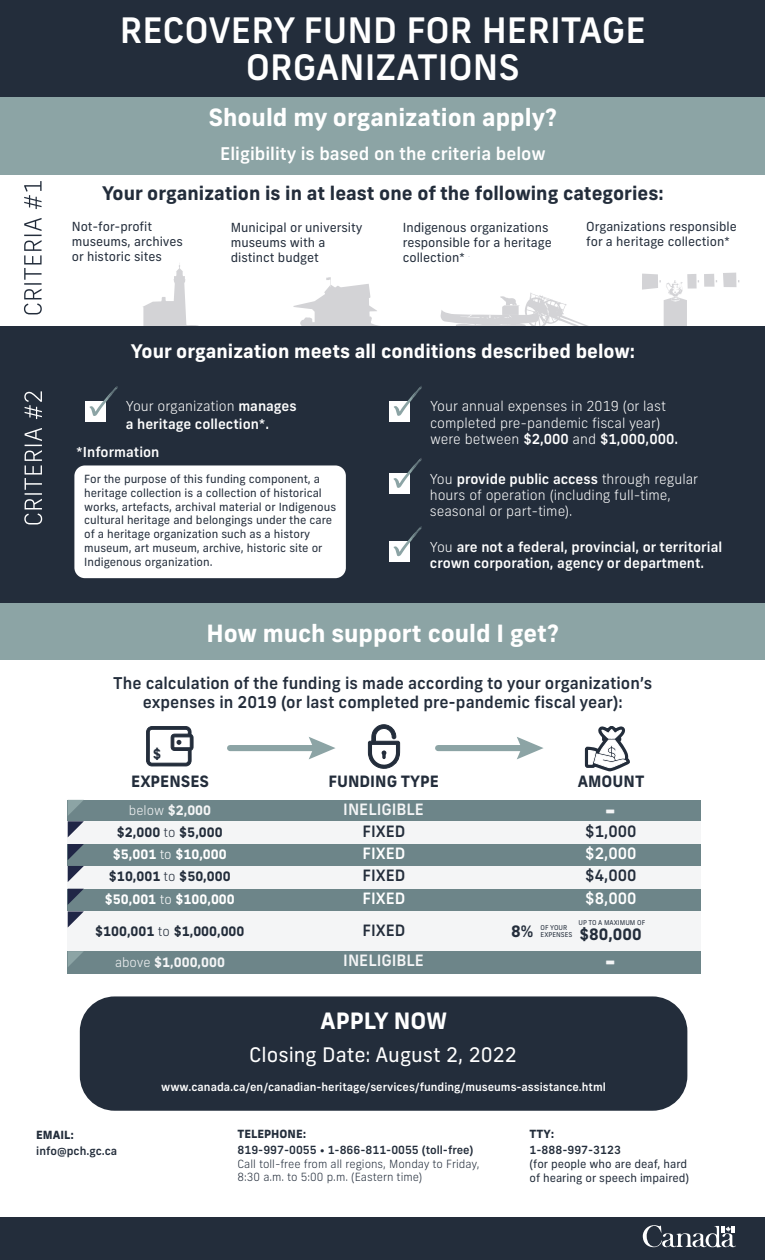
<style>
.page{position:relative;width:765px;height:1260px;background:#fff}
.page>*{position:absolute;margin:0;border:0;box-sizing:border-box;transform-origin:0 0}
.t1{font:500 35px/37.5px "New Frank";color:#fff;text-align:center}
.t2{font:700 26.88px "New Frank";color:#f4f5f6}
.t3{font:700 23.75px "New Frank";color:#fff}
.t4{font:700 22.5px "New Frank";color:#fff}
.t5{font:20px "New Frank";color:#fff}
.t6{font:700 18.75px "New Frank";color:#232d3b}
.t7{font:700 18.75px "New Frank";color:#fff}
.t8{font:500 17.5px "New Frank";color:#fff}
.t9{font:500 16.25px/18.8px "New Frank";color:#232d3b;text-align:center}
.t10{font:700 15.75px "New Frank";color:#232d3b}
.t11{font:500 15.62px "New Frank";color:#232d3b}
.t12{font:700 15.62px "New Frank";color:#232d3b}
.t13{font:500 15.62px "New Frank";color:#fff}
.t14{font:500 15.62px "New Frank";color:#f4f5f6}
.t15{font:700 13.88px "New Frank";color:#232d3b}
.t16{font:300 13.75px/16.2px "New Frank";color:#fff}
.t17{font:500 13.75px/17.5px "New Frank";color:#fff}
.t18{font:700 13px/21.5px "New Frank";color:#232d3b;text-align:center}
.t19{font:700 13px "New Frank";color:#fff}
.t20{font:700 13px "New Frank";color:#f4f5f6}
.t21{font:12.5px/15px "New Frank";color:#232d3b}
.t22{font:11.25px/13.8px "New Frank";color:#232d3b}
.t23{font:500 11.25px "New Frank";color:#fff}
.t24{font:300 11.25px/13.8px "New Frank";color:#232d3b}
.t25{font:500 11.25px "New Frank";color:#232d3b}
.t26{font:800 11.25px "New Frank";color:#232d3b}
.t27{font:6.62px/6.6px "New Frank";color:#232d3b}
.s1{font-weight:300}
.s2{font-weight:500}
.s3{font-weight:300;color:#f4f5f6}
.s4{color:#f4f5f6}
</style>
<div class="page">
<svg style="left:293px;top:277px;width:87px;height:49px"></svg>
<svg style="left:143px;top:263px;width:56px;height:63px"></svg>
<div style="left:0;top:0;width:765px;height:175px;background:#8ca4a5"></div>
<div style="left:0;top:0;width:765px;height:97px;background:#232d3b"></div>
<div style="left:0;top:1217px;width:765px;height:43px;background:#232d3b"></div>
<svg style="left:643px;top:1225px;width:93px;height:23px"></svg>
<div style="left:0;top:326px;width:765px;height:283px;background:#232d3b"></div>
<div style="left:74px;top:465px;width:272px;height:113px;background:#fff;border-radius:10px"></div>
<div style="left:85px;top:401px;width:20px;height:21px;background:#fff"></div>
<svg style="left:90px;top:386px;width:28px;height:30px"></svg>
<div style="left:389px;top:401px;width:21px;height:20px;background:#fff"></div>
<svg style="left:394px;top:386px;width:28px;height:30px"></svg>
<div style="left:389px;top:473px;width:20px;height:20px;background:#fff"></div>
<svg style="left:394px;top:458px;width:28px;height:30px"></svg>
<div style="left:389px;top:541px;width:20px;height:21px;background:#fff"></div>
<svg style="left:394px;top:526px;width:28px;height:30px"></svg>
<div style="left:0;top:604px;width:765px;height:56px;background:#8ca4a5"></div>
<svg style="left:441px;top:293px;width:147px;height:33px"></svg>
<svg style="left:723px;top:273px;width:16px;height:14px"></svg>
<svg style="left:642px;top:274px;width:75px;height:52px"></svg>
<svg style="left:24px;top:218px;width:18px;height:96px"></svg>
<svg style="left:24px;top:181px;width:18px;height:28px"></svg>
<svg style="left:24px;top:428px;width:18px;height:96px"></svg>
<svg style="left:24px;top:391px;width:18px;height:28px"></svg>
<svg style="left:584px;top:726px;width:46px;height:46px"></svg>
<svg style="left:368px;top:724px;width:32px;height:45px"></svg>
<svg style="left:146px;top:726px;width:48px;height:41px"></svg>
<div style="left:230px;top:745px;width:87px;height:6px;background:#8ca4a5"></div>
<svg style="left:309px;top:737px;width:27px;height:22px"></svg>
<div style="left:438px;top:745px;width:87px;height:6px;background:#8ca4a5"></div>
<svg style="left:517px;top:737px;width:27px;height:22px"></svg>
<div style="left:68px;top:800px;width:633px;height:23px;background:#6d8589"></div>
<div style="left:68px;top:821px;width:633px;height:23px;background:#f4f5f6"></div>
<svg style="left:68px;top:800px;width:16px;height:37px"></svg>
<div style="left:68px;top:951px;width:633px;height:23px;background:#6d8589"></div>
<svg style="left:68px;top:951px;width:16px;height:16px"></svg>
<div style="left:68px;top:844px;width:633px;height:23px;background:#6d8589"></div>
<svg style="left:68px;top:844px;width:16px;height:16px"></svg>
<div style="left:68px;top:866px;width:633px;height:23px;background:#f4f5f6"></div>
<svg style="left:68px;top:866px;width:16px;height:16px"></svg>
<div style="left:68px;top:889px;width:633px;height:22px;background:#6d8589"></div>
<svg style="left:68px;top:889px;width:16px;height:16px"></svg>
<div style="left:68px;top:911px;width:633px;height:39px;background:#f4f5f6"></div>
<svg style="left:68px;top:911px;width:16px;height:16px"></svg>
<div style="left:80px;top:996px;width:607px;height:115px;background:#232d3b;border-radius:35px"></div>
<h1 class="t1" style="left:120px;top:11px;width:528px">RECOVERY FUND FOR HERITAGE<br>ORGANIZATIONS</h1>
<h3 class="t3" style="left:209px;top:102px;width:350px">Should my organization apply?</h3>
<h3 class="t8" style="left:220px;top:142px;width:327px">Eligibility is based on the criteria below</h3>
<h3 class="t6" style="left:102px;top:181px;width:563px">Your organization is in at least one of the following categories:</h3>
<p class="t21" style="left:72px;top:219px;width:113px">Not-for-profit museums, archives or historic sites</p>
<p class="t21" style="left:231px;top:220px;width:133px">Municipal or university museums with a distinct budget</p>
<p class="t21" style="left:403px;top:220px;width:150px">Indigenous organizations responsible for a heritage collection*</p>
<p class="t21" style="left:586px;top:219px;width:152px">Organizations responsible for a heritage collection*</p>
<h3 class="t7" style="left:131px;top:339px;width:506px">Your organization meets all conditions described below:</h3>
<p class="t17" style="left:126px;top:398px;width:172px"><span class="s1">Your organization</span> manages a heritage collection*.</p>
<p class="t16" style="left:430px;top:398px;width:249px">Your annual expenses in 2019 (or last completed pre-pandemic fiscal year) were between <span class="s2">$2,000</span> and <span class="s2">$1,000,000.</span></p>
<p class="t16" style="left:430px;top:471px;width:270px">You <span class="s2">provide public access</span> through regular hours of operation (including full-time, seasonal or part-time).</p>
<p class="t17" style="left:430px;top:539px;width:294px;line-height:16.2px"><span class="s1">You</span> are not a federal, provincial, or territorial crown corporation, agency or department.</p>
<p class="t17" style="left:76px;top:443px;width:85px">*Information</p>
<p class="t22" style="left:84px;top:472px;width:253px">For the purpose of this funding component, a heritage collection is a collection of historical works, artefacts, archival material or Indigenous cultural heritage and belongings under the care of a heritage organization such as a history museum, art museum, archive, historic site or Indigenous organization.</p>
<h3 class="t3" style="left:207px;top:618px;width:354px">How much support could I get?</h3>
<h3 class="t9" style="left:113px;top:674px;width:541px">The calculation of the funding is made according to your organization’s expenses in 2019 (or last completed pre-pandemic fiscal year):</h3>
<p class="t15" style="left:153px;top:745px;width:10px">$</p>
<h3 class="t12" style="left:131px;top:771px;width:79px">EXPENSES</h3>
<h3 class="t12" style="left:328px;top:771px;width:112px">FUNDING TYPE</h3>
<h3 class="t12" style="left:578px;top:771px;width:68px">AMOUNT</h3>
<p class="t18" style="left:117px;top:800px;width:107px"><span class="s3">below</span> <span class="s4">$2,000 </span>$2,000 <span class="s1">to</span> $5,000</p>
<h3 class="t14" style="left:343px;top:799px;width:82px">INELIGIBLE</h3>
<h2 class="t2" style="left:604px;top:792px;width:13px">-</h2>
<h3 class="t11" style="left:363px;top:821px;width:44px">FIXED</h3>
<h3 class="t11" style="left:585px;top:821px;width:53px">$1,000</h3>
<p class="t19" style="left:113px;top:846px;width:115px">$5,001 <span class="s1">to</span> $10,000</p>
<h3 class="t13" style="left:363px;top:844px;width:44px">FIXED</h3>
<h3 class="t13" style="left:585px;top:844px;width:53px">$2,000</h3>
<p class="t18" style="left:109px;top:866px;width:123px">$10,001 <span class="s1">to</span> $50,000</p>
<h3 class="t11" style="left:363px;top:866px;width:44px">FIXED</h3>
<h3 class="t11" style="left:585px;top:866px;width:53px">$4,000</h3>
<p class="t19" style="left:105px;top:891px;width:131px">$50,001 <span class="s1">to</span> $100,000</p>
<h3 class="t13" style="left:363px;top:888px;width:44px">FIXED</h3>
<h3 class="t13" style="left:585px;top:888px;width:53px">$8,000</h3>
<p class="t18" style="left:95px;top:921px;width:151px">$100,001 <span class="s1">to</span> $1,000,000</p>
<h3 class="t11" style="left:363px;top:921px;width:44px">FIXED</h3>
<h3 class="t10" style="left:511px;top:921px;width:24px">8%</h3>
<p class="t27" style="left:541px;top:925px;width:33px">OF YOUR<br>EXPENSES</p>
<p class="t27" style="left:579px;top:920px;width:68px">UP TO A MAXIMUM OF</p>
<h3 class="t10" style="left:580px;top:924px;width:63px">$80,000</h3>
<p class="t20" style="left:115px;top:953px;width:111px"><span class="s1">above</span> $1,000,000</p>
<h3 class="t14" style="left:343px;top:950px;width:82px">INELIGIBLE</h3>
<h2 class="t2" style="left:604px;top:944px;width:13px">-</h2>
<p class="t26" style="left:36px;top:1127px;width:39px">EMAIL:</p>
<p class="t25" style="left:36px;top:1144px;width:82px">info@pch.gc.ca</p>
<h3 class="t4" style="left:321px;top:1006px;width:128px">APPLY NOW</h3>
<h3 class="t5" style="left:249px;top:1042px;width:269px">Closing Date: August 2, 2022</h3>
<p class="t23" style="left:161px;top:1080px;width:446px">www.canada.ca/en/canadian-heritage/services/funding/museums-assistance.html</p>
<p class="t26" style="left:238px;top:1126px;width:70px">TELEPHONE:</p>
<p class="t25" style="left:238px;top:1143px;width:237px">819-997-0055 • 1-866-811-0055 (toll-free)</p>
<p class="t24" style="left:238px;top:1157px;width:244px">Call toll-free from all regions, Monday to Friday,<br>8:30 a.m. to 5:00 p.m. (Eastern time)</p>
<p class="t26" style="left:530px;top:1126px;width:26px">TTY:</p>
<p class="t25" style="left:530px;top:1143px;width:93px">1-888-997-3123</p>
<p class="t22" style="left:530px;top:1157px;width:161px">(for people who are deaf, hard of hearing or speech impaired)</p>
</div>
